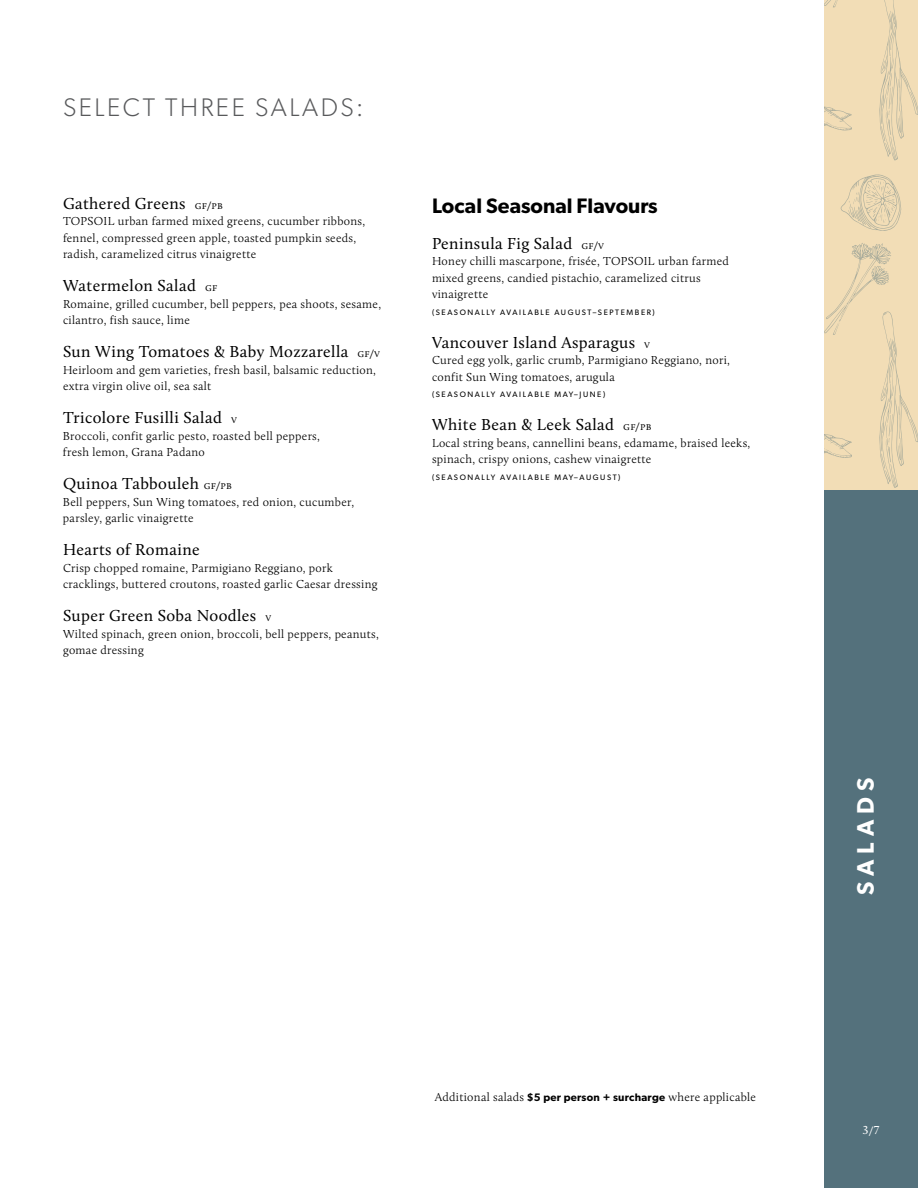
<style>
.page{position:relative;width:918px;height:1188px;background:#fff}
.page>*{position:absolute;margin:0;border:0;box-sizing:border-box;transform-origin:0 0}
.t1{font:300 25.5px "Gibson";letter-spacing:.1em;color:#58595b}
.t2{font:600 24px "Gibson";letter-spacing:.245em;color:#fff}
.t3{font:600 21px "Gibson";color:#000}
.t4{font:16.5px "Calluna";letter-spacing:.025em;color:#000}
.t5{font:300 12px/16.5px "Calluna";letter-spacing:.025em;color:#000}
.t6{font:12px "Calluna";color:#fff}
.t7{font:7.8px "Gibson";letter-spacing:.2em;color:#000}
.s1{font-weight:300;font-size:12px}
.s2{font-family:"Gibson";font-weight:600;font-size:10.95px}
</style>
<div class="page">
<div style="left:824px;top:490px;width:94px;height:698px;background:#54717c"></div>
<div style="left:824px;top:0;width:94px;height:490px;background:#f2ddb6"></div>
<svg style="left:841px;top:174px;width:60px;height:57px"></svg>
<svg style="left:824px;top:0;width:94px;height:160px"></svg>
<svg style="left:824px;top:243px;width:94px;height:245px"></svg>
<h2 class="t1" style="left:63px;top:92px;width:302px">SELECT THREE SALADS:</h2>
<h3 class="t4" style="left:63px;top:193px;width:162px">Gathered Greens <span class="s1">gf/pb</span></h3>
<p class="t5" style="left:63px;top:213px;width:304px">TOPSOIL urban farmed mixed greens, cucumber ribbons, fennel, compressed green apple, toasted pumpkin seeds, radish, caramelized citrus vinaigrette</p>
<h3 class="t4" style="left:63px;top:276px;width:156px">Watermelon Salad <span class="s1">gf</span></h3>
<p class="t5" style="left:63px;top:295px;width:320px">Romaine, grilled cucumber, bell peppers, pea shoots, sesame, cilantro, fish sauce, lime</p>
<p class="t4" style="left:63px;top:342px;width:319px">Sun Wing Tomatoes &amp; Baby Mozzarella <span class="s1">gf/v</span></p>
<p class="t5" style="left:63px;top:361px;width:315px">Heirloom and gem varieties, fresh basil, balsamic reduction, extra virgin olive oil, sea salt</p>
<h3 class="t4" style="left:63px;top:408px;width:175px">Tricolore Fusilli Salad <span class="s1">v</span></h3>
<p class="t5" style="left:63px;top:427px;width:258px">Broccoli, confit garlic pesto, roasted bell peppers, fresh lemon, Grana Padano</p>
<h3 class="t4" style="left:63px;top:474px;width:171px">Quinoa Tabbouleh <span class="s1">gf/pb</span></h3>
<p class="t5" style="left:63px;top:493px;width:293px">Bell peppers, Sun Wing tomatoes, red onion, cucumber, parsley, garlic vinaigrette</p>
<h3 class="t4" style="left:63px;top:540px;width:138px">Hearts of Romaine</h3>
<p class="t5" style="left:63px;top:559px;width:316px">Crisp chopped romaine, Parmigiano Reggiano, pork cracklings, buttered croutons, roasted garlic Caesar dressing</p>
<h3 class="t4" style="left:63px;top:606px;width:210px">Super Green Soba Noodles <span class="s1">v</span></h3>
<p class="t5" style="left:63px;top:625px;width:317px">Wilted spinach, green onion, broccoli, bell peppers, peanuts, gomae dressing</p>
<h3 class="t3" style="left:432px;top:193px;width:227px">Local Seasonal Flavours</h3>
<h4 class="t4" style="left:432px;top:233px;width:174px">Peninsula Fig Salad <span class="s1">gf/v</span></h4>
<p class="t5" style="left:432px;top:253px;width:298px">Honey chilli mascarpone, frisée, TOPSOIL urban farmed mixed greens, candied pistachio, caramelized citrus vinaigrette</p>
<p class="t7" style="left:432px;top:308px;width:224px">(SEASONALLY AVAILABLE AUGUST–SEPTEMBER)</p>
<p class="t4" style="left:432px;top:332px;width:220px">Vancouver Island Asparagus <span class="s1">v</span></p>
<p class="t5" style="left:432px;top:352px;width:299px">Cured egg yolk, garlic crumb, Parmigiano Reggiano, nori, confit Sun Wing tomatoes, arugula</p>
<p class="t7" style="left:432px;top:390px;width:175px">(SEASONALLY AVAILABLE MAY–JUNE)</p>
<h4 class="t4" style="left:432px;top:415px;width:221px">White Bean &amp; Leek Salad <span class="s1">gf/pb</span></h4>
<p class="t5" style="left:432px;top:435px;width:320px">Local string beans, cannellini beans, edamame, braised leeks, spinach, crispy onions, cashew vinaigrette</p>
<p class="t7" style="left:432px;top:473px;width:190px">(SEASONALLY AVAILABLE MAY–AUGUST)</p>
<p class="t5" style="left:435px;top:1088px;width:323px">Additional salads <span class="s2">$5 per person + surcharge</span> where applicable</p>
<h2 class="t2" style="left:851px;top:895px;width:119px;rotate:-90deg">SALADS</h2>
<p class="t6" style="left:863px;top:1123px;width:19px">3/7</p>
</div>
